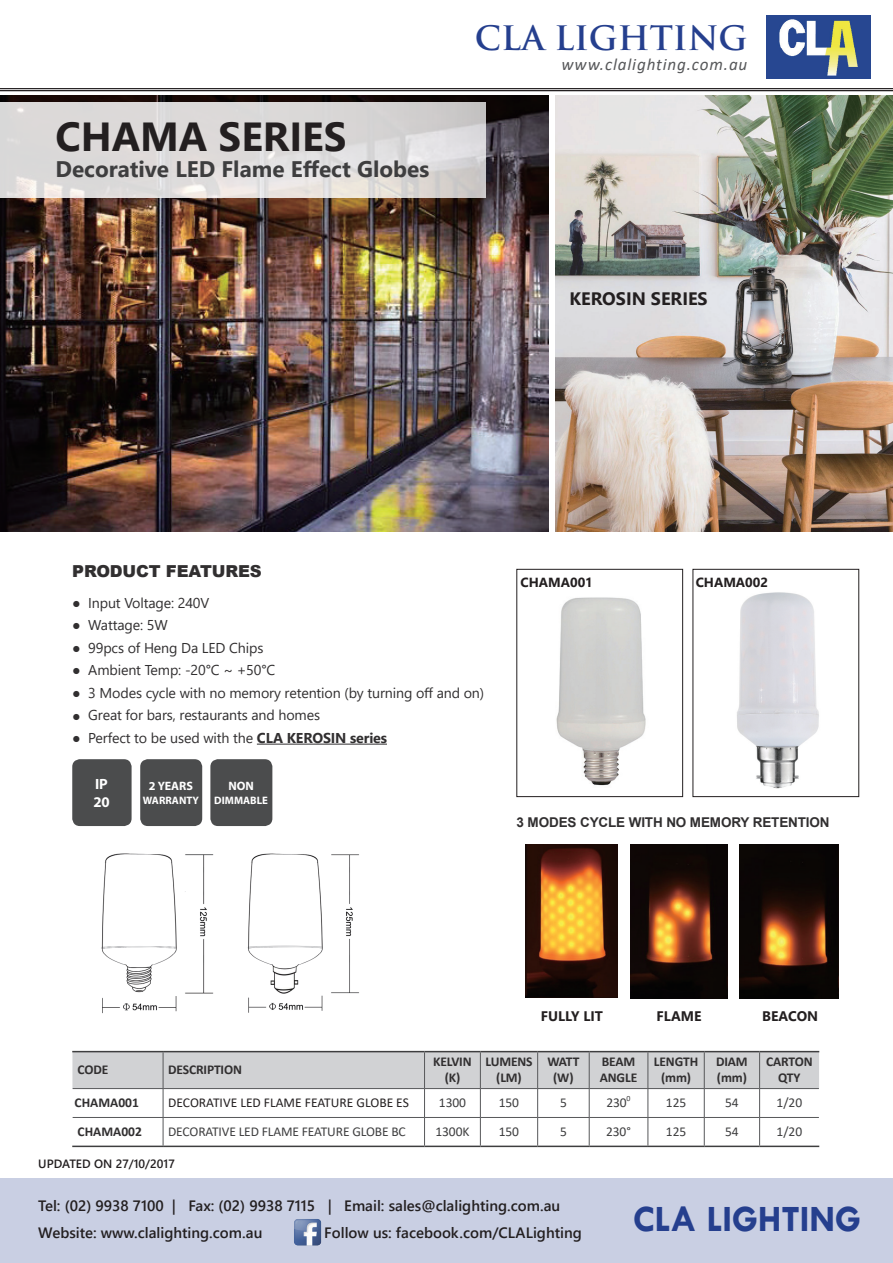
<style>
.page{position:relative;width:893px;height:1263px;background:#fff}
.page>*{position:absolute;margin:0;border:0;box-sizing:border-box;transform-origin:0 0}
.t1{font:700 40.5px "Segoe UI";color:#231f20}
.t2{font:700 37.5px "Tw Cen";color:#253f8e}
.t3{font:700 32.85px "Trajan Pro";color:#253f8e}
.t4{font:700 22.5px "Segoe UI";color:#3e3e3f}
.t5{font:700 18px "Segoe UI";color:#231f20}
.t6{font:italic 17.1px "Calibri";letter-spacing:.05em;color:#57585a}
.t7{font:900 16.5px "Arial";letter-spacing:-.01em;color:#312f30}
.t8{font:600 15px/27px "Segoe UI";color:#231f20}
.t9{font:700 14.85px/17.9px "Myriad Pro";color:#fff}
.t10{font:14.25px "Segoe UI";letter-spacing:-.01em;color:#312f30}
.t11{font:700 13.8px "Segoe UI";color:#231f20}
.t12{font:700 13.5px/16.2px "Calibri";letter-spacing:-.01em;color:#312f30;text-align:center}
.t13{font:13.5px "Calibri";letter-spacing:-.01em;color:#3e3e3f}
.t14{font:13.5px "Calibri";color:#231f20}
.t15{font:700 13.5px "Arial";letter-spacing:-.01em;color:#312f30}
.t16{font:700 13.2px "Segoe UI";color:#231f20}
.t17{font:700 12.15px "Myriad Pro";color:#fff}
.t18{font:600 12px "Segoe UI";color:#231f20}
.t19{font:700 10.8px "Myriad Pro";color:#fff}
.t20{font:7.8px "Calibri";color:#3e3e3f}
.s1{font-family:"Arial"}
.s2{font-weight:700}
</style>
<div class="page">
<img style="left:556px;top:95px;width:337px;height:436px">
<img style="left:0;top:95px;width:549px;height:436px">
<hr style="left:72px;top:1145px;width:91px;height:2px;background:#3e3e3f">
<hr style="left:163px;top:1145px;width:262px;height:2px;background:#3e3e3f">
<hr style="left:425px;top:1145px;width:55px;height:2px;background:#3e3e3f">
<hr style="left:480px;top:1145px;width:58px;height:2px;background:#3e3e3f">
<hr style="left:538px;top:1145px;width:51px;height:2px;background:#3e3e3f">
<hr style="left:589px;top:1145px;width:59px;height:2px;background:#3e3e3f">
<hr style="left:648px;top:1145px;width:56px;height:2px;background:#3e3e3f">
<hr style="left:704px;top:1145px;width:56px;height:2px;background:#3e3e3f">
<hr style="left:760px;top:1145px;width:59px;height:2px;background:#3e3e3f">
<svg style="left:72px;top:1051px;width:747px;height:94px"></svg>
<img style="left:556px;top:597px;width:90px;height:189px">
<div style="left:517px;top:569px;width:166px;height:228px;border:1px solid #231f20"></div>
<svg style="left:0;top:102px;width:486px;height:96px;background:#dcd9d9"></svg>
<img style="left:526px;top:844px;width:91px;height:153px">
<img style="left:630px;top:844px;width:98px;height:154px">
<img style="left:740px;top:844px;width:99px;height:154px">
<div style="left:72px;top:759px;width:60px;height:67px;background:#4b4c4d;border-radius:8px"></div>
<div style="left:140px;top:759px;width:62px;height:67px;background:#4b4c4d;border-radius:8px"></div>
<div style="left:210px;top:759px;width:62px;height:67px;background:#4b4c4d;border-radius:8px"></div>
<hr style="left:0;top:88px;width:893px;height:1px;background:#231f20">
<hr style="left:0;top:90px;width:893px;height:1px;background:#231f20">
<hr style="left:257px;top:744px;width:130px;height:1px;background:#312f30">
<img style="left:767px;top:16px;width:103px;height:62px">
<div style="left:0;top:1179px;width:893px;height:84px;background:#c9cfe3"></div>
<img style="left:294px;top:1219px;width:28px;height:27px">
<img style="left:737px;top:592px;width:82px;height:197px">
<div style="left:693px;top:569px;width:166px;height:228px;border:1px solid #231f20"></div>
<img style="left:101px;top:853px;width:258px;height:161px">
<h1 class="t1" style="left:55px;top:99px;width:292px">CHAMA SERIES</h1>
<h3 class="t4" style="left:55px;top:148px;width:375px">Decorative LED Flame Effect Globes</h3>
<h3 class="t3" style="left:475px;top:18px;width:274px">CLA LIGHTING</h3>
<p class="t6" style="left:561px;top:52px;width:187px">www.clalighting.com.au</p>
<p class="t5" style="left:569px;top:282px;width:140px">KEROSIN SERIES</p>
<p class="t7" style="left:72px;top:559px;width:191px">PRODUCT FEATURES</p>
<p class="t10" style="left:72px;top:589px;width:139px"><span class="s1">●</span> Input Voltage: 240V</p>
<p class="t10" style="left:72px;top:612px;width:97px"><span class="s1">●</span> Wattage: 5W</p>
<p class="t10" style="left:72px;top:634px;width:193px"><span class="s1">●</span> 99pcs of Heng Da LED Chips</p>
<p class="t10" style="left:72px;top:657px;width:205px"><span class="s1">●</span> Ambient Temp: -20°C ~ +50°C</p>
<p class="t10" style="left:72px;top:679px;width:413px"><span class="s1">●</span> 3 Modes cycle with no memory retention (by turning off and on)</p>
<p class="t10" style="left:72px;top:702px;width:249px"><span class="s1">●</span> Great for bars, restaurants and homes</p>
<p class="t10" style="left:72px;top:724px;width:316px"><span class="s1">●</span> Perfect to be used with the <span class="s2">CLA KEROSIN series</span></p>
<p class="t9" style="left:93px;top:774px;width:18px">IP<br>20</p>
<p class="t17" style="left:149px;top:778px;width:46px">2 YEARS</p>
<p class="t19" style="left:143px;top:793px;width:58px">WARRANTY</p>
<p class="t17" style="left:228px;top:778px;width:27px">NON</p>
<p class="t19" style="left:214px;top:793px;width:55px">DIMMABLE</p>
<p class="t16" style="left:521px;top:570px;width:74px">CHAMA001</p>
<p class="t16" style="left:696px;top:570px;width:74px">CHAMA002</p>
<p class="t15" style="left:517px;top:813px;width:315px">3 MODES CYCLE WITH NO MEMORY RETENTION</p>
<p class="t11" style="left:541px;top:1003px;width:64px">FULLY LIT</p>
<p class="t11" style="left:656px;top:1003px;width:46px">FLAME</p>
<p class="t11" style="left:762px;top:1003px;width:57px">BEACON</p>
<p class="t12" style="left:77px;top:1061px;width:32px">CODE</p>
<p class="t12" style="left:168px;top:1061px;width:75px">DESCRIPTION</p>
<p class="t12" style="left:433px;top:1053px;width:40px">KELVIN (K)</p>
<p class="t12" style="left:485px;top:1053px;width:49px">LUMENS (LM)</p>
<p class="t12" style="left:547px;top:1053px;width:33px">WATT (W)</p>
<p class="t12" style="left:600px;top:1053px;width:39px;text-align:left">BEAM<br>ANGLE</p>
<p class="t12" style="left:654px;top:1053px;width:46px">LENGTH (mm)</p>
<p class="t12" style="left:716px;top:1053px;width:33px;text-align:left">DIAM (mm)</p>
<p class="t12" style="left:766px;top:1053px;width:48px">CARTON<br>QTY</p>
<p class="t12" style="left:75px;top:1094px;width:66px">CHAMA001</p>
<p class="t14" style="left:168px;top:1093px;width:242px">DECORATIVE LED FLAME FEATURE GLOBE ES</p>
<p class="t13" style="left:439px;top:1093px;width:28px">1300</p>
<p class="t13" style="left:499px;top:1093px;width:22px">150</p>
<p class="t13" style="left:560px;top:1093px;width:8px">5</p>
<p class="t13" style="left:606px;top:1093px;width:22px">230</p>
<p class="t20" style="left:627px;top:1093px;width:5px">0</p>
<p class="t13" style="left:666px;top:1093px;width:22px">125</p>
<p class="t13" style="left:725px;top:1093px;width:15px">54</p>
<p class="t13" style="left:776px;top:1093px;width:27px">1/20</p>
<p class="t12" style="left:78px;top:1123px;width:66px">CHAMA002</p>
<p class="t13" style="left:168px;top:1122px;width:239px">DECORATIVE LED FLAME FEATURE GLOBE BC</p>
<p class="t13" style="left:436px;top:1122px;width:35px">1300K</p>
<p class="t13" style="left:499px;top:1122px;width:22px">150</p>
<p class="t13" style="left:560px;top:1122px;width:8px">5</p>
<p class="t13" style="left:606px;top:1122px;width:26px">230°</p>
<p class="t13" style="left:666px;top:1122px;width:22px">125</p>
<p class="t13" style="left:725px;top:1122px;width:15px">54</p>
<p class="t13" style="left:776px;top:1122px;width:27px">1/20</p>
<p class="t18" style="left:38px;top:1152px;width:138px">UPDATED ON 27/10/2017</p>
<p class="t8" style="left:38px;top:1191px;width:523px">Tel: (02) 9938 7100 | Fax: (02) 9938 7115 | Email: sales@clalighting.com.au<br>Website: www.clalighting.com.au</p>
<p class="t8" style="left:324px;top:1218px;width:259px">Follow us: facebook.com/CLALighting</p>
<h2 class="t2" style="left:633px;top:1197px;width:230px">CLA LIGHTING</h2>
</div>
